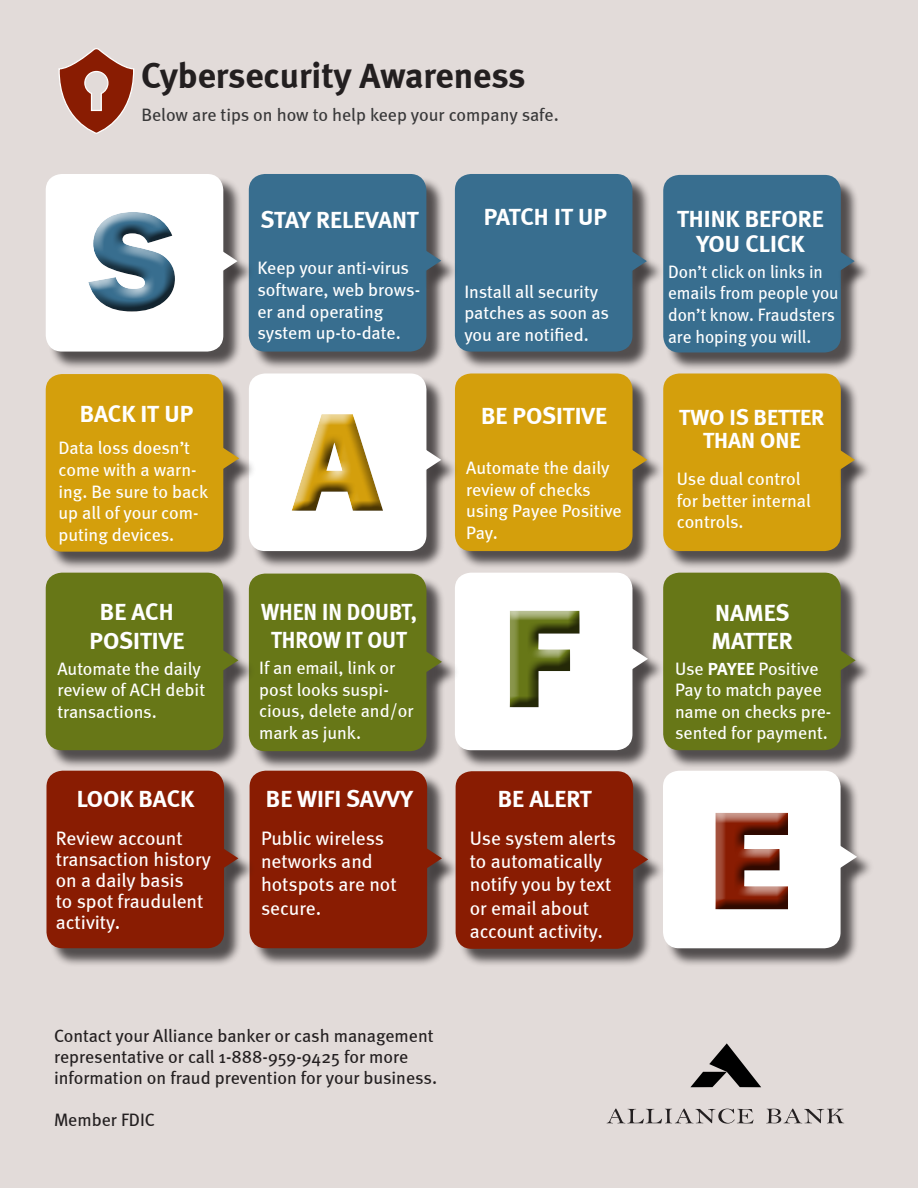
<style>
.page{position:relative;width:918px;height:1188px;background:#e2dbd9}
.page>*{position:absolute;margin:0;border:0;box-sizing:border-box;transform-origin:0 0}
.t1{font:800 144.9px "Franklin Gothic";color:#386e8f}
.t2{font:800 144.9px "Franklin Gothic";color:#d49f0c}
.t3{font:800 144.9px "Franklin Gothic";color:#677717}
.t4{font:800 144.9px "Franklin Gothic";color:#891c02}
.t5{font:36px "Meta Bold LF";color:#231f20}
.t6{font:700 24px/28.5px "Meta";color:#fff;text-align:center}
.t7{font:700 24px/28.5px "Meta";color:#fff;text-align:center;scale:.91 1}
.t8{font:700 22.5px/22.5px "Meta";color:#fff;text-align:center}
.t9{font:19.5px/23.4px "Meta";color:#fff}
.t10{font:18px/21.6px "Meta";color:#fff}
.t11{font:18px/21px "Meta";color:#231f20}
.t12{font:18px/21.6px "Meta";color:#fff;scale:.96 1}
.t13{font:18px "Meta";color:#383839}
.s1{font-weight:700}
</style>
<div class="page">
<div style="left:48px;top:176px;width:194px;height:194px;background:#231f20;opacity:.75"></div>
<div style="left:46px;top:174px;width:177px;height:178px;background:#fff;border-radius:16px"></div>
<div style="left:251px;top:176px;width:194px;height:194px;background:#231f20;opacity:.75"></div>
<div style="left:249px;top:174px;width:177px;height:178px;background:#386e8f;border-radius:16px"></div>
<div style="left:457px;top:176px;width:194px;height:194px;background:#231f20;opacity:.75"></div>
<div style="left:455px;top:174px;width:177px;height:178px;background:#386e8f;border-radius:16px"></div>
<div style="left:665px;top:177px;width:194px;height:194px;background:#231f20;opacity:.75"></div>
<div style="left:663px;top:175px;width:178px;height:177px;background:#386e8f;border-radius:16px"></div>
<div style="left:48px;top:376px;width:194px;height:194px;background:#231f20;opacity:.75"></div>
<div style="left:46px;top:374px;width:177px;height:178px;background:#d49f0c;border-radius:16px"></div>
<div style="left:251px;top:376px;width:194px;height:194px;background:#231f20;opacity:.75"></div>
<div style="left:249px;top:374px;width:177px;height:177px;background:#fff;border-radius:16px"></div>
<div style="left:457px;top:376px;width:194px;height:194px;background:#231f20;opacity:.75"></div>
<div style="left:455px;top:374px;width:178px;height:177px;background:#d49f0c;border-radius:16px"></div>
<div style="left:665px;top:376px;width:194px;height:194px;background:#231f20;opacity:.75"></div>
<div style="left:663px;top:374px;width:178px;height:177px;background:#d49f0c;border-radius:16px"></div>
<div style="left:48px;top:575px;width:194px;height:194px;background:#231f20;opacity:.75"></div>
<div style="left:46px;top:573px;width:177px;height:177px;background:#677717;border-radius:16px"></div>
<div style="left:251px;top:576px;width:194px;height:194px;background:#231f20;opacity:.75"></div>
<div style="left:249px;top:574px;width:177px;height:177px;background:#677717;border-radius:16px"></div>
<div style="left:457px;top:575px;width:194px;height:194px;background:#231f20;opacity:.75"></div>
<div style="left:455px;top:573px;width:177px;height:177px;background:#fff;border-radius:16px"></div>
<div style="left:665px;top:575px;width:194px;height:194px;background:#231f20;opacity:.75"></div>
<div style="left:663px;top:573px;width:178px;height:177px;background:#677717;border-radius:16px"></div>
<div style="left:49px;top:773px;width:194px;height:194px;background:#231f20;opacity:.75"></div>
<div style="left:46px;top:771px;width:178px;height:177px;background:#891c02;border-radius:16px"></div>
<div style="left:252px;top:773px;width:194px;height:194px;background:#231f20;opacity:.75"></div>
<div style="left:250px;top:771px;width:177px;height:177px;background:#891c02;border-radius:16px"></div>
<div style="left:458px;top:773px;width:194px;height:194px;background:#231f20;opacity:.75"></div>
<div style="left:456px;top:771px;width:177px;height:178px;background:#891c02;border-radius:16px"></div>
<div style="left:665px;top:773px;width:194px;height:194px;background:#231f20;opacity:.75"></div>
<div style="left:663px;top:771px;width:178px;height:177px;background:#fff;border-radius:16px"></div>
<div style="left:84px;top:222px;width:102px;height:100px;background:#231f20;opacity:.75"></div>
<div style="left:283px;top:408px;width:110px;height:114px;background:#231f20;opacity:.75"></div>
<div style="left:501px;top:603px;width:89px;height:115px;background:#231f20;opacity:.75"></div>
<div style="left:707px;top:806px;width:92px;height:114px;background:#231f20;opacity:.75"></div>
<svg style="left:690px;top:1043px;width:71px;height:44px"></svg>
<svg style="left:607px;top:1109px;width:147px;height:15px"></svg>
<svg style="left:767px;top:1109px;width:77px;height:14px"></svg>
<div style="left:221px;top:252px;width:34px;height:39px;background:#231f20;opacity:.75"></div>
<svg style="left:221px;top:249px;width:17px;height:25px"></svg>
<div style="left:425px;top:252px;width:34px;height:39px;background:#231f20;opacity:.75"></div>
<svg style="left:425px;top:248px;width:16px;height:25px"></svg>
<div style="left:630px;top:252px;width:34px;height:39px;background:#231f20;opacity:.75"></div>
<svg style="left:630px;top:249px;width:17px;height:25px"></svg>
<div style="left:838px;top:252px;width:34px;height:39px;background:#231f20;opacity:.75"></div>
<svg style="left:838px;top:249px;width:17px;height:25px"></svg>
<div style="left:425px;top:451px;width:34px;height:39px;background:#231f20;opacity:.75"></div>
<svg style="left:425px;top:447px;width:16px;height:25px"></svg>
<div style="left:631px;top:451px;width:34px;height:39px;background:#231f20;opacity:.75"></div>
<svg style="left:631px;top:447px;width:16px;height:25px"></svg>
<div style="left:838px;top:451px;width:34px;height:39px;background:#231f20;opacity:.75"></div>
<svg style="left:838px;top:447px;width:17px;height:25px"></svg>
<div style="left:223px;top:449px;width:34px;height:39px;background:#231f20;opacity:.75"></div>
<svg style="left:223px;top:446px;width:16px;height:25px"></svg>
<div style="left:425px;top:653px;width:34px;height:39px;background:#231f20;opacity:.75"></div>
<svg style="left:425px;top:649px;width:17px;height:25px"></svg>
<div style="left:631px;top:650px;width:34px;height:39px;background:#231f20;opacity:.75"></div>
<svg style="left:631px;top:646px;width:17px;height:25px"></svg>
<div style="left:839px;top:651px;width:34px;height:39px;background:#231f20;opacity:.75"></div>
<svg style="left:839px;top:648px;width:17px;height:25px"></svg>
<div style="left:222px;top:651px;width:34px;height:39px;background:#231f20;opacity:.75"></div>
<svg style="left:222px;top:648px;width:16px;height:25px"></svg>
<div style="left:425px;top:849px;width:34px;height:39px;background:#231f20;opacity:.75"></div>
<svg style="left:425px;top:846px;width:17px;height:25px"></svg>
<div style="left:632px;top:850px;width:34px;height:39px;background:#231f20;opacity:.75"></div>
<svg style="left:632px;top:847px;width:16px;height:25px"></svg>
<div style="left:841px;top:848px;width:34px;height:39px;background:#231f20;opacity:.75"></div>
<svg style="left:840px;top:844px;width:17px;height:25px"></svg>
<div style="left:222px;top:849px;width:34px;height:39px;background:#231f20;opacity:.75"></div>
<svg style="left:222px;top:846px;width:16px;height:25px"></svg>
<svg style="left:58px;top:48px;width:76px;height:86px"></svg>
<p class="t5" style="left:141px;top:54px;width:386px">Cybersecurity Awareness</p>
<p class="t13" style="left:142px;top:104px;width:419px">Below are tips on how to help keep your company safe.</p>
<h1 class="t1" style="left:90px;top:168px;width:89px">S</h1>
<p class="t6" style="left:80px;top:399px;width:115px">BACK IT UP</p>
<p class="t10" style="left:58px;top:437px;width:151px">Data loss doesn’t come with a warn&shy;ing. Be sure to back up all of your com&shy;puting devices.</p>
<p class="t6" style="left:90px;top:597px;width:96px">BE ACH<br>POSITIVE</p>
<p class="t10" style="left:57px;top:657px;width:149px">Automate the daily review of ACH debit transactions.</p>
<p class="t6" style="left:260px;top:205px;width:160px">STAY RELEVANT</p>
<p class="t6" style="left:484px;top:203px;width:125px">PATCH IT UP</p>
<p class="t6" style="left:677px;top:205px;width:148px;line-height:25.5px">THINK BEFORE<br>YOU CLICK</p>
<p class="t10" style="left:257px;top:257px;width:164px">Keep your anti-virus software, web brows&shy;er and operating system up-to-date.</p>
<h1 class="t2" style="left:291px;top:368px;width:94px">A</h1>
<p class="t7" style="left:261px;top:597px;width:173px">WHEN IN DOUBT,<br>THROW IT OUT</p>
<p class="t10" style="left:259px;top:657px;width:156px">If an email, link or post looks suspi&shy;cious, delete and/or mark as junk.</p>
<p class="t10" style="left:464px;top:280px;width:146px">Install all security patches as soon as you are notified.</p>
<p class="t6" style="left:481px;top:401px;width:128px">BE POSITIVE</p>
<p class="t10" style="left:466px;top:457px;width:157px">Automate the daily review of checks using Payee Positive<br>Pay.</p>
<h1 class="t3" style="left:501px;top:565px;width:81px">F</h1>
<p class="t12" style="left:668px;top:260px;width:179px">Don’t click on links in emails from people you don’t know. Fraudsters are hoping you will.</p>
<p class="t8" style="left:679px;top:406px;width:147px">TWO IS BETTER<br>THAN ONE</p>
<p class="t10" style="left:677px;top:468px;width:135px">Use dual control for better internal controls.</p>
<p class="t6" style="left:715px;top:598px;width:76px">NAMES</p>
<p class="t6" style="left:711px;top:627px;width:83px">MATTER</p>
<p class="t10" style="left:675px;top:657px;width:158px">Use <span class="s1">PAYEE</span> Positive<br>Pay to match payee name on checks pre&shy;sented for payment.</p>
<p class="t6" style="left:77px;top:784px;width:119px">LOOK BACK</p>
<p class="t6" style="left:266px;top:784px;width:149px">BE WIFI SAVVY</p>
<p class="t6" style="left:498px;top:784px;width:95px">BE ALERT</p>
<p class="t9" style="left:470px;top:826px;width:148px">Use system alerts to automatically notify you by text or email about account activity.</p>
<p class="t9" style="left:56px;top:827px;width:157px;line-height:21px">Review account transaction history on a daily basis<br>to spot fraudulent activity.</p>
<p class="t9" style="left:261px;top:826px;width:137px">Public wireless networks and hotspots are not secure.</p>
<p class="t11" style="left:54px;top:1025px;width:385px">Contact your Alliance banker or cash management representative or call 1-888-959-9425 for more information on fraud prevention for your business.</p>
<p class="t11" style="left:54px;top:1109px;width:103px">Member FDIC</p>
<h1 class="t4" style="left:707px;top:767px;width:86px">E</h1>
</div>
